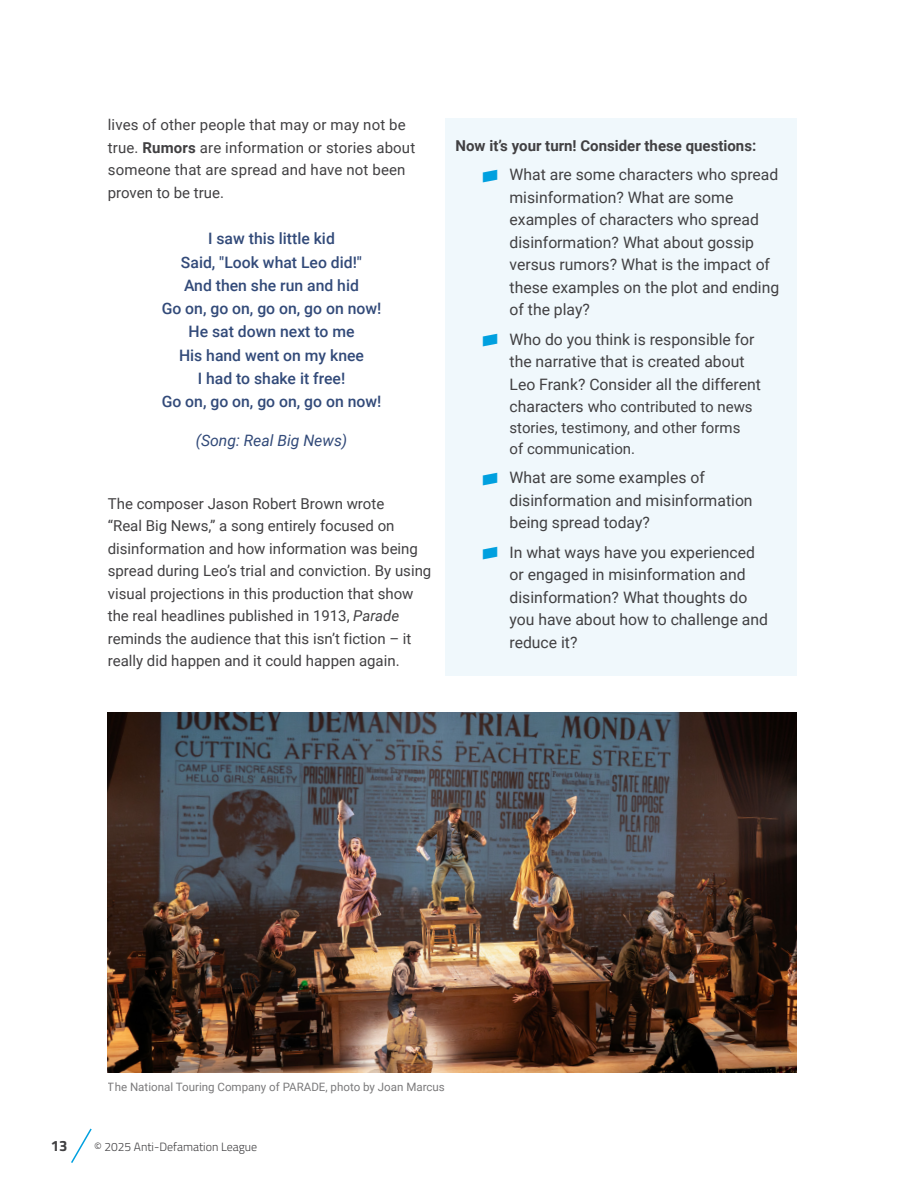
<style>
.page{position:relative;width:918px;height:1188px;background:#fff}
.page>*{position:absolute;margin:0;border:0;box-sizing:border-box;transform-origin:0 0}
.t1{font:15.75px/22.5px "Roboto";color:#414042}
.t2{font:500 15.75px/23.2px "Roboto";color:#324a79;text-align:center}
.t3{font:italic 15.75px "Roboto";color:#324a79}
.t4{font:15px/22.5px "Roboto";color:#414042}
.t5{font:700 15px "Roboto";color:#414042}
.t6{font:700 15px "Titillium Web";color:#414042}
.t7{font:300 12px "Titillium Web";color:#414042}
.t8{font:11.55px "Roboto";color:#414042}
.s1{font-weight:700}
.s2{font-style:italic}
.s3{font-family:"ADL Bridge";font-size:27px;color:#00a0df}
.s4{font-size:15.75px}
</style>
<div class="page">
<svg style="left:71px;top:1128px;width:21px;height:35px"></svg>
<div style="left:445px;top:119px;width:351px;height:557px;background:#f0f8fc"></div>
<img style="left:108px;top:713px;width:688px;height:359px">
<p class="t4" style="left:108px;top:113px;width:309px">lives of other people that may or may not be true. <span class="s1">Rumors</span> are information or stories about someone that are spread and have not been proven to be true.</p>
<p class="t2" style="left:162px;top:227px;width:221px">I saw this little kid<br>Said, "Look what Leo did!"<br>And then she run and hid<br>Go on, go on, go on, go on now!<br>He sat down next to me<br>His hand went on my knee<br>I had to shake it free!<br>Go on, go on, go on, go on now!</p>
<p class="t3" style="left:196px;top:429px;width:153px">(Song: Real Big News)</p>
<p class="t4" style="left:108px;top:492px;width:325px">The composer Jason Robert Brown wrote<br>“Real Big News,” a song entirely focused on disinformation and how information was being spread during Leo’s trial and conviction. By using visual projections in this production that show the real headlines published in 1913, <span class="s2">Parade </span>reminds the audience that this isn’t fiction – it really did happen and it could happen again.</p>
<p class="t5" style="left:456px;top:135px;width:302px">Now it’s your turn! Consider these questions:</p>
<p class="t1" style="left:510px;top:163px;width:271px;text-indent:-27px"><span class="s3">•</span> What are some characters who spread misinformation? What are some examples of characters who spread disinformation? What about gossip versus rumors? What is the impact of these examples on the plot and ending of the play?</p>
<p class="t1" style="left:510px;top:327px;width:253px;text-indent:-27px"><span class="s3">•</span> Who do you think is responsible for the narrative that is created about<br>Leo Frank? Consider all the different</p>
<p class="t4" style="left:510px;top:396px;width:245px;line-height:21px"><span class="s4">characters wh</span>o contributed to news stories, testimony, and other forms of communication.</p>
<p class="t1" style="left:510px;top:466px;width:245px;text-indent:-27px"><span class="s3">•</span> What are some examples of disinformation and misinformation being spread today?</p>
<p class="t1" style="left:510px;top:540px;width:260px;text-indent:-27px"><span class="s3">•</span> In what ways have you experienced or engaged in misinformation and disinformation? What thoughts do you have about how to challenge and reduce it?</p>
<p class="t8" style="left:108px;top:1079px;width:339px">The National Touring Company of PARADE, photo by Joan Marcus</p>
<p class="t6" style="left:51px;top:1135px;width:18px">13</p>
<p class="t7" style="left:94px;top:1138px;width:165px">© 2025 Anti-Defamation League</p>
</div>
